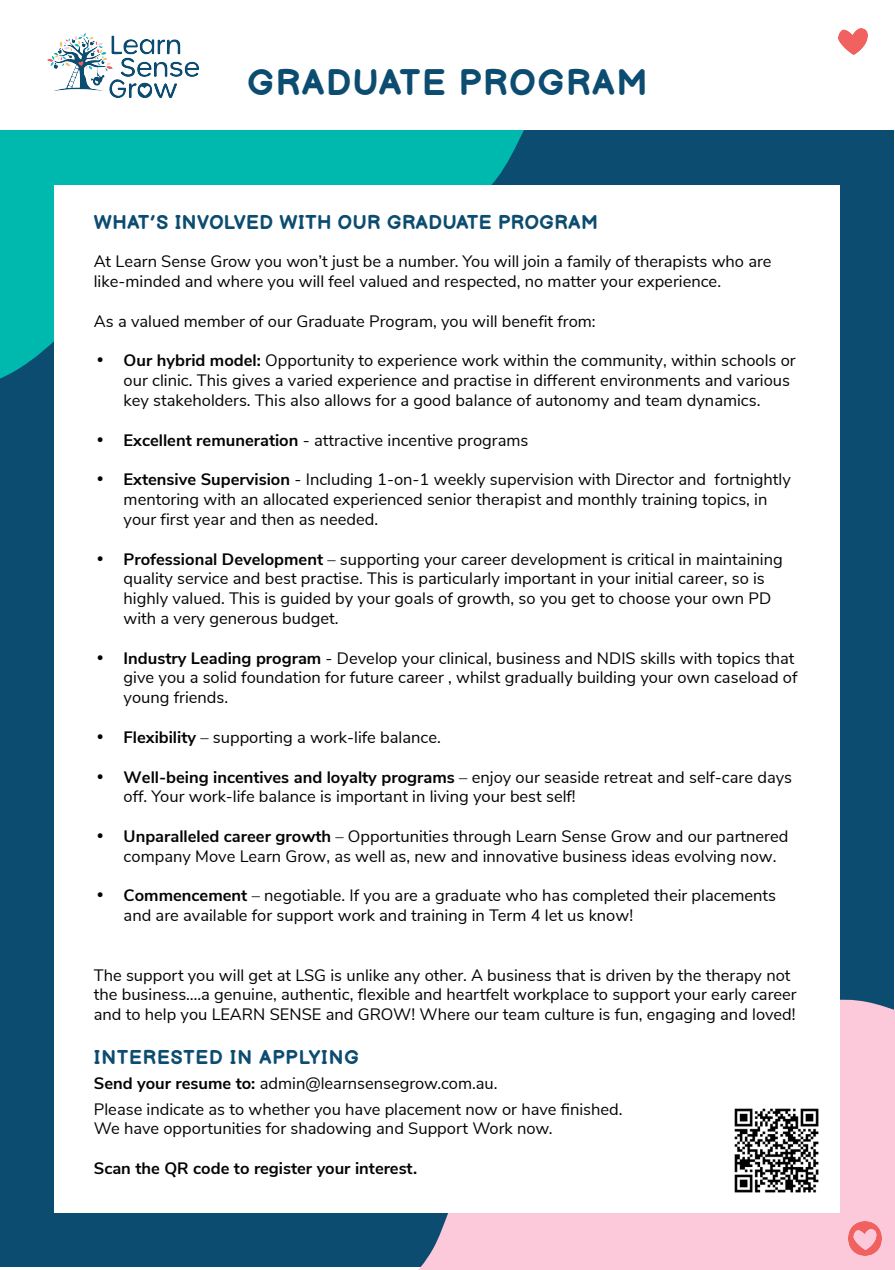
<style>
.page{position:relative;width:895px;height:1270px;background:#fff}
.page>*{position:absolute;margin:0;border:0;box-sizing:border-box;transform-origin:0 0}
.Paragraph_Style_2{font:700 36px "Balsamiq Sans";letter-spacing:.05em;color:#0c4c70}
.Paragraph_Style_1{font:700 19.5px "Balsamiq Sans";letter-spacing:.03em;color:#0c4c70}
.Paragraph_Style_1-2{font:700 19.5px "Balsamiq Sans";letter-spacing:.05em;color:#0c4c70}
.Paragraph_Style_1-3{font:16.5px/19.8px "Nunito Sans";color:#040503}
.Paragraph_Style_1-4{font:700 16.5px "Nunito Sans";color:#040503}
.s1{font-weight:700}
</style>
<div class="page">
<div style="left:1px;top:3px;width:893px;height:1263px;background:#0c4c70"></div>
<svg style="left:0;top:130px;width:524px;height:327px;fill:#00b9ae"></svg>
<div style="left:1px;top:0;width:893px;height:130px;background:#fff"></div>
<img style="left:47px;top:33px;width:153px;height:65px">
<img style="left:838px;top:28px;width:29px;height:26px">
<svg style="left:278px;top:999px;width:617px;height:270px;fill:#fbc9d9"></svg>
<div style="left:55px;top:185px;width:785px;height:1027px;background:#fff"></div>
<img style="left:734px;top:1108px;width:85px;height:85px">
<img style="left:848px;top:1220px;width:33px;height:35px">
<p class="Paragraph_Style_2" style="left:247px;top:52px;width:401px">GRADUATE PROGRAM</p>
<p class="Paragraph_Style_1" style="left:94px;top:206px;width:505px">WHAT’S INVOLVED WITH OUR GRADUATE PROGRAM</p>
<p class="Paragraph_Style_1-3" style="left:94px;top:251px;width:679px">At Learn Sense Grow you won’t just be a number. You will join a family of therapists who are like-minded and where you will feel valued and respected, no matter your experience.</p>
<p class="Paragraph_Style_1-3" style="left:94px;top:310px;width:503px">As a valued member of our Graduate Program, you will benefit from:</p>
<p class="Paragraph_Style_1-3" style="left:124px;top:350px;width:673px;text-indent:-27px">• <span class="s1">Our hybrid model:</span> Opportunity to experience work within the community, within schools or our clinic. This gives a varied experience and practise in different environments and various key stakeholders. This also allows for a good balance of autonomy and team dynamics.</p>
<p class="Paragraph_Style_1-3" style="left:97px;top:429px;width:433px">• <span class="s1">Excellent remuneration</span> - attractive incentive programs</p>
<p class="Paragraph_Style_1-3" style="left:124px;top:468px;width:668px;text-indent:-27px">• <span class="s1">Extensive Supervision</span> - Including 1-on-1 weekly supervision with Director and fortnightly mentoring with an allocated experienced senior therapist and monthly training topics, in your first year and then as needed.</p>
<p class="Paragraph_Style_1-3" style="left:124px;top:548px;width:660px;text-indent:-27px">• <span class="s1">Professional Development</span> – supporting your career development is critical in maintaining quality service and best practise. This is particularly important in your initial career, so is highly valued. This is guided by your goals of growth, so you get to choose your own PD with a very generous budget.</p>
<p class="Paragraph_Style_1-3" style="left:124px;top:647px;width:675px;text-indent:-27px">• <span class="s1">Industry Leading program</span> - Develop your clinical, business and NDIS skills with topics that give you a solid foundation for future career , whilst gradually building your own caseload of young friends.</p>
<p class="Paragraph_Style_1-3" style="left:97px;top:726px;width:346px">• <span class="s1">Flexibility</span> – supporting a work-life balance.</p>
<p class="Paragraph_Style_1-3" style="left:124px;top:765px;width:670px;text-indent:-27px">• <span class="s1">Well-being incentives and loyalty programs</span> – enjoy our seaside retreat and self-care days off. Your work-life balance is important in living your best self!</p>
<p class="Paragraph_Style_1-3" style="left:124px;top:825px;width:666px;text-indent:-27px">• <span class="s1">Unparalleled career growth</span> – Opportunities through Learn Sense Grow and our partnered company Move Learn Grow, as well as, new and innovative business ideas evolving now.</p>
<p class="Paragraph_Style_1-3" style="left:124px;top:884px;width:654px;text-indent:-27px">• <span class="s1">Commencement</span> – negotiable. If you are a graduate who has completed their placements and are available for support work and training in Term 4 let us know!</p>
<p class="Paragraph_Style_1-3" style="left:94px;top:963px;width:704px">The support you will get at LSG is unlike any other. A business that is driven by the therapy not the business….a genuine, authentic, flexible and heartfelt workplace to support your early career and to help you LEARN SENSE and GROW! Where our team culture is fun, engaging and loved!</p>
<p class="Paragraph_Style_1-2" style="left:94px;top:1039px;width:266px">INTERESTED IN APPLYING</p>
<p class="Paragraph_Style_1-3" style="left:94px;top:1069px;width:530px;line-height:25.5px"><span class="s1">Send your resume to:</span> admin@learnsensegrow.com.au.<br>Please indicate as to whether you have placement now or have finished.</p>
<p class="Paragraph_Style_1-3" style="left:94px;top:1117px;width:460px">We have opportunities for shadowing and Support Work now.</p>
<p class="Paragraph_Style_1-4" style="left:94px;top:1155px;width:325px">Scan the QR code to register your interest.</p>
</div>
